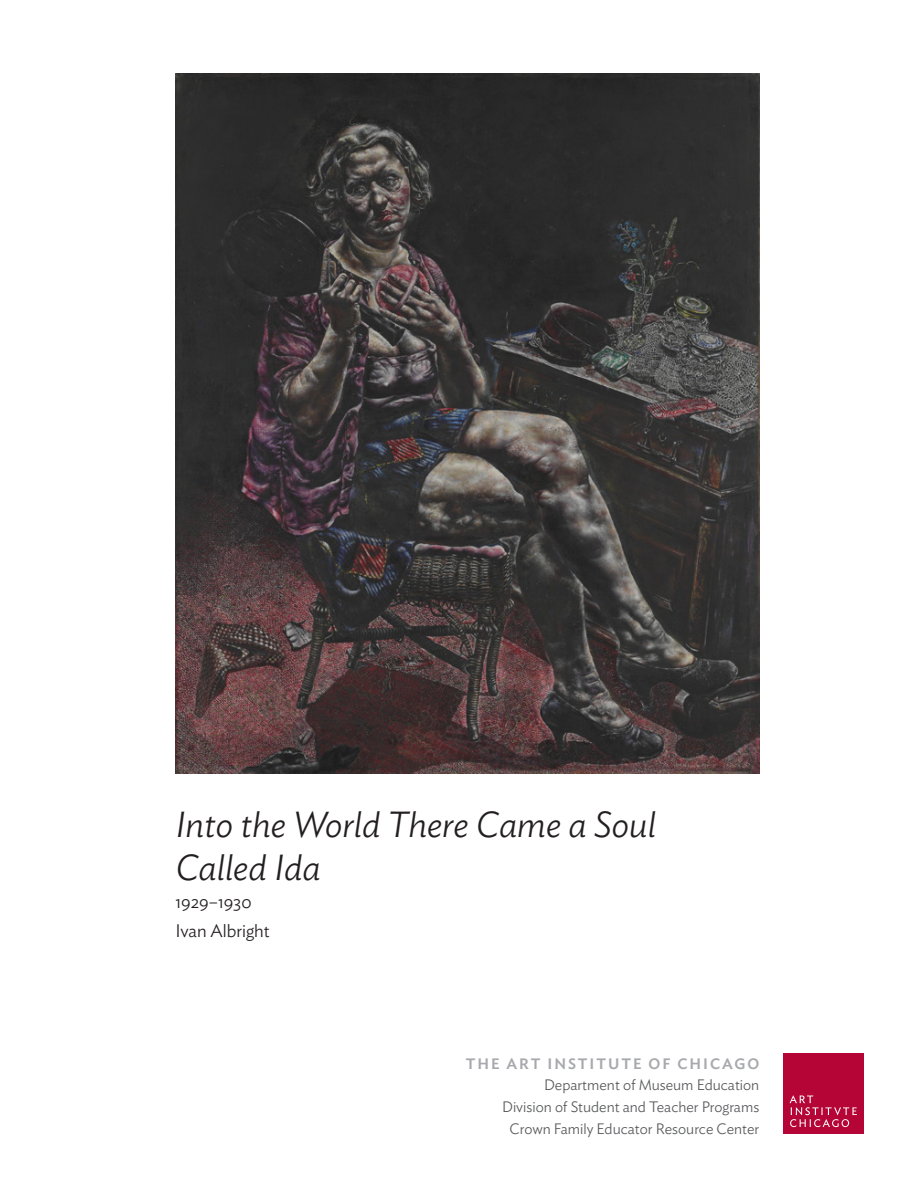
<style>
.page{position:relative;width:918px;height:1188px;background:#fff}
.page>*{position:absolute;margin:0;border:0;box-sizing:border-box;transform-origin:0 0}
.title_cover{font:italic 36px/43.2px "Ideal Sans";color:#231f20}
.year_artist_cover{font:18px "Ideal Sans";color:#231f20}
.t1{font:15px "Ideal Sans";color:#57585a}
.t2{font:600 15px "Ideal Sans";letter-spacing:.13em;color:#a8a9ad}
</style>
<div class="page">
<div style="left:783px;top:1053px;width:81px;height:81px;background:#b50536"></div>
<svg style="left:790px;top:1095px;width:67px;height:32px"></svg>
<img style="left:176px;top:74px;width:583px;height:700px">
<p class="title_cover" style="left:176px;top:800px;width:482px">Into the World There Came a Soul<br>Called Ida</p>
<p class="year_artist_cover" style="left:176px;top:888px;width:78px">1929–1930</p>
<p class="year_artist_cover" style="left:176px;top:917px;width:96px">Ivan Albright</p>
<p class="t2" style="left:466px;top:1052px;width:123px">THE ART INSTIT</p>
<p class="t2" style="left:608px;top:1052px;width:106px">UTE OF CHICA</p>
<p class="t2" style="left:735px;top:1052px;width:26px">GO</p>
<p class="t1" style="left:544px;top:1074px;width:217px">Department of Museum Education</p>
<p class="t1" style="left:502px;top:1095px;width:259px">Division of Student and Teacher Programs</p>
<p class="t1" style="left:510px;top:1117px;width:251px">Crown Family Educator Resource Center</p>
</div>
